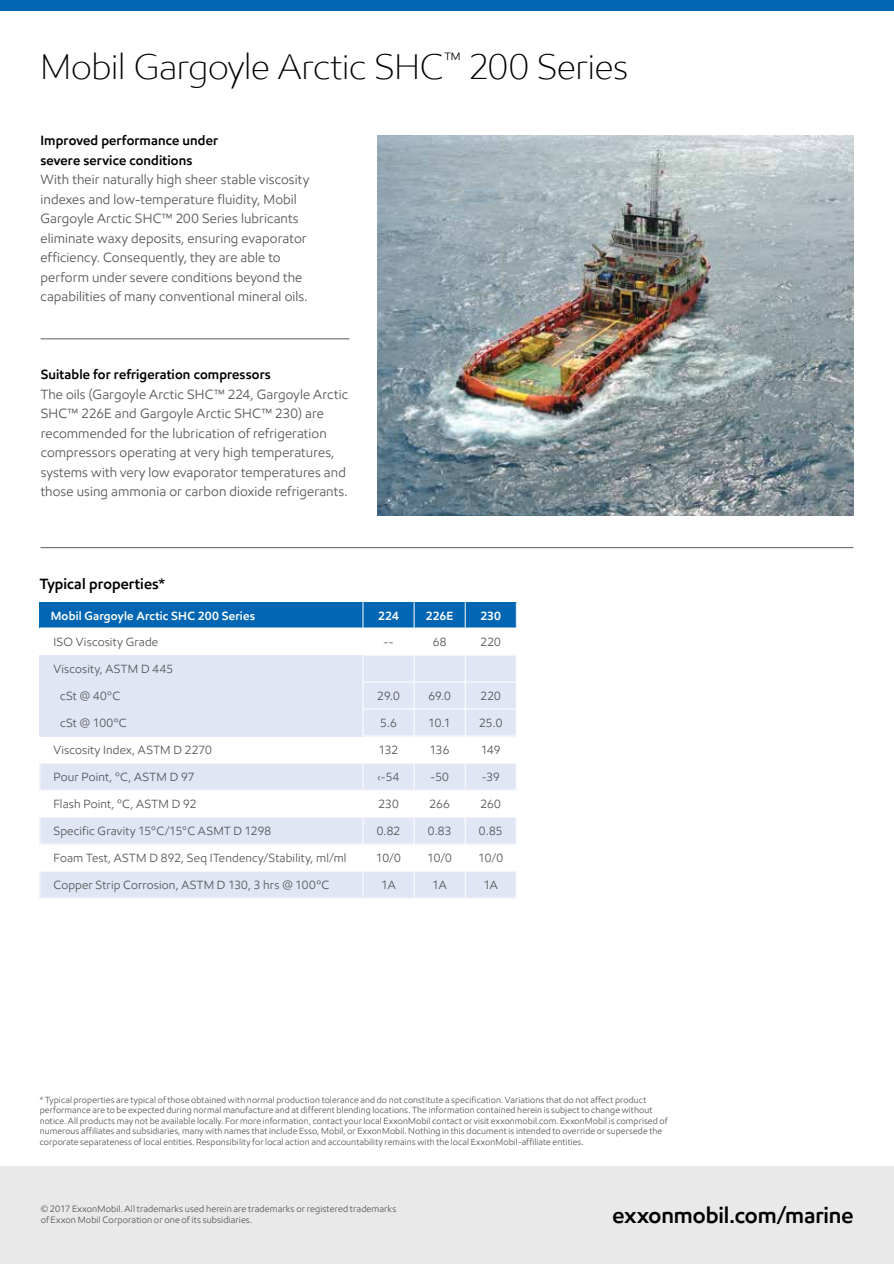
<style>
.page{position:relative;width:894px;height:1264px;background:#fff}
.page>*{position:absolute;margin:0;border:0;box-sizing:border-box;transform-origin:0 0}
.t1{font:300 36px "E Mprint";letter-spacing:-.005em;color:#000}
.t2{font:600 22.5px "E Mprint";letter-spacing:-.005em;color:#000}
.t3{font:600 15px "E Mprint";letter-spacing:.01em;color:#000}
.t4{font:13.5px/19.5px "E Mprint";letter-spacing:.01em;color:#58595b}
.t5{font:600 13.5px/19.5px "E Mprint";letter-spacing:.01em;color:#000}
.t6{font:12px "E Mprint";letter-spacing:.015em;color:#58595b}
.t7{font:600 12px "E Mprint";letter-spacing:.015em;color:#fff}
.t8{font:9.3px/10.8px "E Mprint";letter-spacing:.01em;color:#58595b}
.t9{font:9px/10.5px "E Mprint";letter-spacing:.01em;color:#58595b}
</style>
<div class="page">
<div style="left:0;top:0;width:893px;height:11px;background:#0066b3"></div>
<div style="left:0;top:1166px;width:893px;height:98px;background:#e9e9ea"></div>
<hr style="left:40px;top:547px;width:813px;height:1px;background:#58595b">
<hr style="left:40px;top:338px;width:309px;height:1px;background:#58595b">
<div style="left:40px;top:602px;width:323px;height:26px;background:#0066b3"></div>
<div style="left:363px;top:602px;width:51px;height:26px;background:#0066b3"></div>
<div style="left:414px;top:602px;width:51px;height:26px;background:#0066b3"></div>
<div style="left:465px;top:602px;width:51px;height:26px;background:#0066b3"></div>
<div style="left:40px;top:655px;width:323px;height:27px;background:#e1e6f4"></div>
<div style="left:363px;top:655px;width:51px;height:27px;background:#e1e6f4"></div>
<div style="left:414px;top:655px;width:51px;height:27px;background:#e1e6f4"></div>
<div style="left:465px;top:655px;width:51px;height:27px;background:#e1e6f4"></div>
<div style="left:40px;top:682px;width:323px;height:27px;background:#e1e6f4"></div>
<div style="left:363px;top:682px;width:51px;height:27px;background:#e1e6f4"></div>
<div style="left:414px;top:682px;width:51px;height:27px;background:#e1e6f4"></div>
<div style="left:465px;top:682px;width:51px;height:27px;background:#e1e6f4"></div>
<div style="left:40px;top:709px;width:323px;height:27px;background:#e1e6f4"></div>
<div style="left:363px;top:709px;width:51px;height:27px;background:#e1e6f4"></div>
<div style="left:414px;top:709px;width:51px;height:27px;background:#e1e6f4"></div>
<div style="left:465px;top:709px;width:51px;height:27px;background:#e1e6f4"></div>
<div style="left:40px;top:763px;width:323px;height:27px;background:#e1e6f4"></div>
<div style="left:363px;top:763px;width:51px;height:27px;background:#e1e6f4"></div>
<div style="left:414px;top:763px;width:51px;height:27px;background:#e1e6f4"></div>
<div style="left:465px;top:763px;width:51px;height:27px;background:#e1e6f4"></div>
<div style="left:40px;top:817px;width:323px;height:27px;background:#e1e6f4"></div>
<div style="left:363px;top:817px;width:51px;height:27px;background:#e1e6f4"></div>
<div style="left:414px;top:817px;width:51px;height:27px;background:#e1e6f4"></div>
<div style="left:465px;top:817px;width:51px;height:27px;background:#e1e6f4"></div>
<div style="left:40px;top:871px;width:323px;height:27px;background:#e1e6f4"></div>
<div style="left:363px;top:871px;width:51px;height:27px;background:#e1e6f4"></div>
<div style="left:414px;top:871px;width:51px;height:27px;background:#e1e6f4"></div>
<div style="left:465px;top:871px;width:51px;height:27px;background:#e1e6f4"></div>
<hr style="left:40px;top:763px;width:323px;height:1px;background:#fff">
<hr style="left:40px;top:817px;width:323px;height:1px;background:#fff">
<hr style="left:40px;top:871px;width:323px;height:1px;background:#fff">
<svg style="left:40px;top:736px;width:1px;height:162px"></svg>
<hr style="left:362px;top:655px;width:52px;height:1px;background:#fff">
<hr style="left:414px;top:655px;width:51px;height:1px;background:#fff">
<hr style="left:465px;top:655px;width:51px;height:1px;background:#fff">
<hr style="left:362px;top:682px;width:52px;height:1px;background:#fff">
<hr style="left:414px;top:682px;width:51px;height:1px;background:#fff">
<hr style="left:465px;top:682px;width:51px;height:1px;background:#fff">
<hr style="left:362px;top:709px;width:52px;height:1px;background:#fff">
<hr style="left:414px;top:709px;width:51px;height:1px;background:#fff">
<hr style="left:465px;top:709px;width:51px;height:1px;background:#fff">
<hr style="left:363px;top:763px;width:51px;height:1px;background:#fff">
<hr style="left:414px;top:763px;width:51px;height:1px;background:#fff">
<hr style="left:465px;top:763px;width:51px;height:1px;background:#fff">
<hr style="left:363px;top:817px;width:51px;height:1px;background:#fff">
<hr style="left:414px;top:817px;width:51px;height:1px;background:#fff">
<hr style="left:465px;top:817px;width:51px;height:1px;background:#fff">
<hr style="left:363px;top:871px;width:51px;height:1px;background:#fff">
<svg style="left:362px;top:602px;width:1px;height:296px"></svg>
<hr style="left:414px;top:871px;width:51px;height:1px;background:#fff">
<svg style="left:413px;top:602px;width:1px;height:296px"></svg>
<hr style="left:465px;top:871px;width:51px;height:1px;background:#fff">
<svg style="left:465px;top:602px;width:1px;height:296px"></svg>
<svg style="left:516px;top:602px;width:1px;height:26px"></svg>
<img style="left:377px;top:135px;width:476px;height:381px">
<h1 class="t1" style="left:40px;top:45px;width:589px">Mobil Gargoyle Arctic SHC<sup>™</sup> 200 Series</h1>
<h2 class="t5" style="left:40px;top:131px;width:179px">Improved performance under severe service conditions</h2>
<p class="t4" style="left:40px;top:170px;width:270px">With their naturally high sheer stable viscosity indexes and low-temperature fluidity, Mobil Gargoyle Arctic SHC™ 200 Series lubricants eliminate waxy deposits, ensuring evaporator efficiency. Consequently, they are able to perform under severe conditions beyond the capabilities of many conventional mineral oils.</p>
<h2 class="t5" style="left:41px;top:365px;width:232px">Suitable for refrigeration compressors</h2>
<p class="t4" style="left:41px;top:384px;width:309px">The oils (Gargoyle Arctic SHC™ 224, Gargoyle Arctic SHC™ 226E and Gargoyle Arctic SHC™ 230) are recommended for the lubrication of refrigeration compressors operating at very high temperatures, systems with very low evaporator temperatures and those using ammonia or carbon dioxide refrigerants.</p>
<h2 class="t3" style="left:40px;top:574px;width:127px">Typical properties*</h2>
<p class="t7" style="left:51px;top:608px;width:206px">Mobil Gargoyle Arctic SHC 200 Series</p>
<p class="t7" style="left:378px;top:608px;width:22px">224</p>
<p class="t7" style="left:425px;top:608px;width:29px">226E</p>
<p class="t7" style="left:480px;top:608px;width:22px">230</p>
<p class="t6" style="left:53px;top:634px;width:106px">ISO Viscosity Grade</p>
<p class="t6" style="left:383px;top:634px;width:12px">--</p>
<p class="t6" style="left:432px;top:634px;width:15px">68</p>
<p class="t6" style="left:480px;top:634px;width:22px">220</p>
<p class="t6" style="left:53px;top:661px;width:121px">Viscosity, ASTM D 445</p>
<p class="t6" style="left:60px;top:688px;width:61px">cSt @ 40ºC</p>
<p class="t6" style="left:377px;top:688px;width:24px">29.0</p>
<p class="t6" style="left:428px;top:688px;width:24px">69.0</p>
<p class="t6" style="left:480px;top:688px;width:22px">220</p>
<p class="t6" style="left:60px;top:715px;width:68px">cSt @ 100ºC</p>
<p class="t6" style="left:380px;top:715px;width:18px">5.6</p>
<p class="t6" style="left:428px;top:715px;width:24px">10.1</p>
<p class="t6" style="left:479px;top:715px;width:25px">25.0</p>
<p class="t6" style="left:53px;top:742px;width:160px">Viscosity Index, ASTM D 2270</p>
<p class="t6" style="left:379px;top:742px;width:21px">132</p>
<p class="t6" style="left:430px;top:742px;width:21px">136</p>
<p class="t6" style="left:481px;top:742px;width:21px">149</p>
<p class="t6" style="left:53px;top:769px;width:143px">Pour Point, ºC, ASTM D 97</p>
<p class="t6" style="left:377px;top:769px;width:24px">‹-54</p>
<p class="t6" style="left:430px;top:769px;width:20px">-50</p>
<p class="t6" style="left:481px;top:769px;width:20px">-39</p>
<p class="t6" style="left:53px;top:796px;width:145px">Flash Point, ºC, ASTM D 92</p>
<p class="t6" style="left:378px;top:796px;width:22px">230</p>
<p class="t6" style="left:429px;top:796px;width:22px">266</p>
<p class="t6" style="left:480px;top:796px;width:22px">260</p>
<p class="t6" style="left:53px;top:823px;width:219px">Specific Gravity 15ºC/15°C ASMT D 1298</p>
<p class="t6" style="left:376px;top:823px;width:25px">0.82</p>
<p class="t6" style="left:427px;top:823px;width:25px">0.83</p>
<p class="t6" style="left:478px;top:823px;width:25px">0.85</p>
<p class="t6" style="left:53px;top:850px;width:294px">Foam Test, ASTM D 892, Seq ITendency/Stability, ml/ml</p>
<p class="t6" style="left:376px;top:850px;width:26px">10/0</p>
<p class="t6" style="left:427px;top:850px;width:26px">10/0</p>
<p class="t6" style="left:478px;top:850px;width:26px">10/0</p>
<p class="t6" style="left:53px;top:877px;width:277px">Copper Strip Corrosion, ASTM D 130, 3 hrs @ 100ºC</p>
<p class="t6" style="left:381px;top:877px;width:16px">1A</p>
<p class="t6" style="left:432px;top:877px;width:16px">1A</p>
<p class="t6" style="left:483px;top:877px;width:16px">1A</p>
<p class="t9" style="left:40px;top:1094px;width:629px">* Typical properties are typical of those obtained with normal production tolerance and do not constitute a specification. Variations that do not affect product performance are to be expected during normal manufacture and at different blending locations. The information contained herein is subject to change without notice. All products may not be available locally. For more information, contact your local ExxonMobil contact or visit exxonmobil.com. ExxonMobil is comprised of numerous affiliates and subsidiaries, many with names that include Esso, Mobil, or ExxonMobil. Nothing in this document is intended to override or supersede the corporate separateness of local entities. Responsibility for local action and accountability remains with the local ExxonMobil-affiliate entities.</p>
<p class="t8" style="left:41px;top:1203px;width:357px">© 2017 ExxonMobil. All trademarks used herein are trademarks or registered trademarks of Exxon Mobil Corporation or one of its subsidiaries.</p>
<h2 class="t2" style="left:612px;top:1202px;width:242px">exxonmobil.com/marine</h2>
</div>
